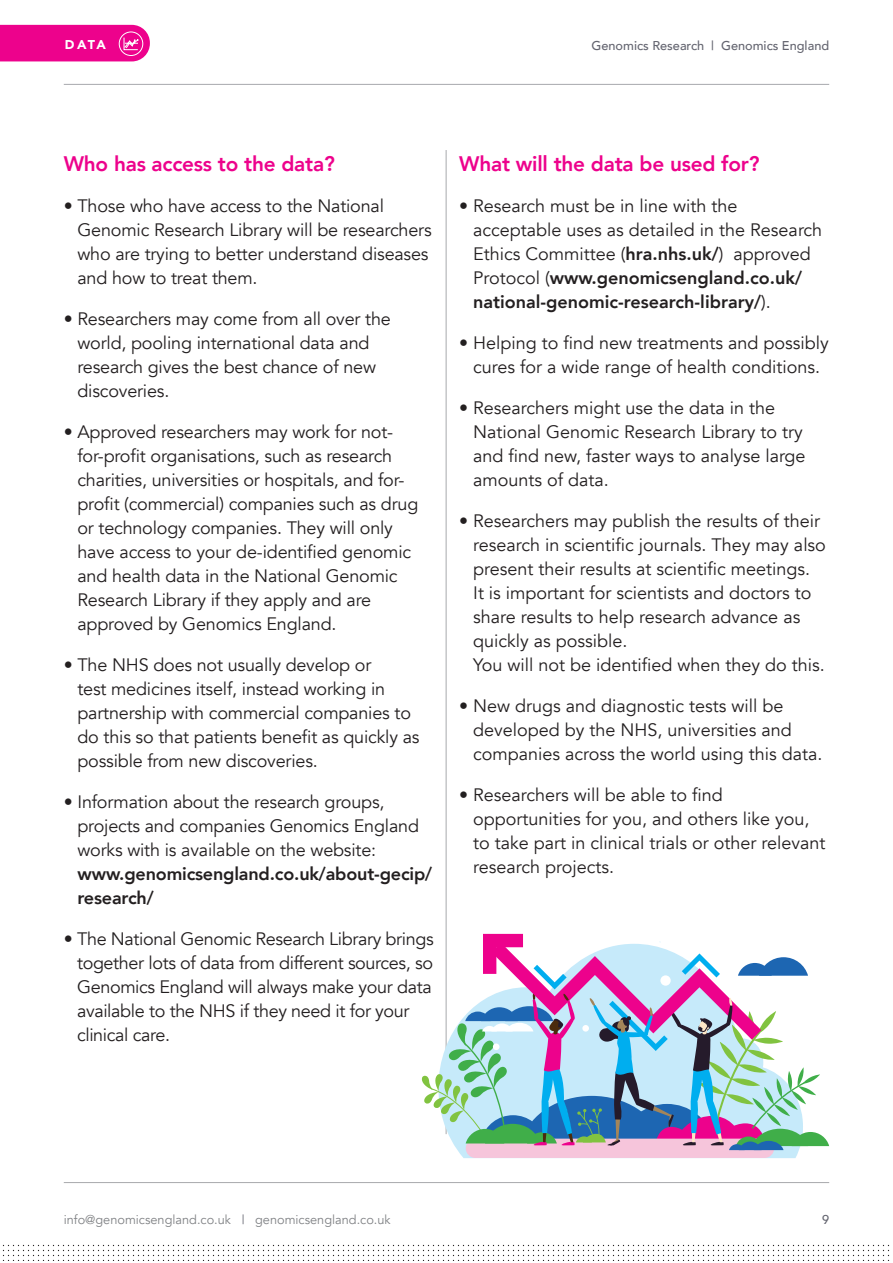
<style>
.page{position:relative;width:893px;height:1263px;background:#fff}
.page>*{position:absolute;margin:0;border:0;box-sizing:border-box;transform-origin:0 0}
.t1{font:800 21px "Avenir";letter-spacing:-.01em;color:#ed028c}
.t2{font:18px/24px "Avenir";letter-spacing:-.01em;color:#231f20}
.t3{font:12.75px "Avenir";color:#808285}
.t4{font:500 12.75px "Avenir";color:#646570}
.t5{font:900 12.75px "Avenir";color:#fff}
.s1{font-weight:800}
.s2{color:#646570}
</style>
<div class="page">
<hr style="left:64px;top:1182px;width:765px;height:1px;background:#a8a9ad">
<hr style="left:64px;top:84px;width:765px;height:1px;background:#a8a9ad">
<div style="left:3px;top:1242px;width:887px;height:19px;background:linear-gradient(to right,#f7f7f7,#f7f7f7)"></div>
<hr style="left:446px;top:150px;width:1px;height:984px;background:#a8a9ad">
<div style="left:466px;top:1138px;width:308px;height:20px;background:#f6c5db;border-radius:10px"></div>
<svg style="left:421px;top:934px;width:408px;height:216px"></svg>
<svg style="left:0;top:25px;width:150px;height:36px;background:#ed0f91"></svg>
<p class="t5" style="left:65px;top:33px;width:43px">DATA</p>
<p class="t4" style="left:591px;top:34px;width:239px">Genomics Research | Genomics England</p>
<p class="t1" style="left:64px;top:147px;width:272px">Who has access to the data?</p>
<p class="t2" style="left:77px;top:194px;width:356px;text-indent:-14px">• Those who have access to the National Genomic Research Library will be researchers who are trying to better understand diseases and how to treat them.</p>
<p class="t2" style="left:77px;top:307px;width:315px;text-indent:-14px">• Researchers may come from all over the world, pooling international data and research gives the best chance of new discoveries.</p>
<p class="t2" style="left:77px;top:420px;width:342px;text-indent:-14px">• Approved researchers may work for not&shy;for-profit organisations, such as research charities, universities or hospitals, and for&shy;profit (commercial) companies such as drug or technology companies. They will only have access to your de-identified genomic and health data in the National Genomic Research Library if they apply and are approved by Genomics England.</p>
<p class="t2" style="left:77px;top:653px;width:344px;text-indent:-14px">• The NHS does not usually develop or<br>test medicines itself, instead working in partnership with commercial companies to do this so that patients benefit as quickly as possible from new discoveries.</p>
<p class="t2" style="left:77px;top:790px;width:356px;text-indent:-14px">• Information about the research groups, projects and companies Genomics England works with is available on the website: <span class="s1">www.genomicsengland.co.uk/about-gecip/ research/</span></p>
<p class="t2" style="left:77px;top:927px;width:358px;text-indent:-13px">• The National Genomic Research Library brings together lots of data from different sources, so Genomics England will always make your data available to the NHS if they need it for your clinical care.</p>
<p class="t1" style="left:459px;top:147px;width:302px">What will the data be used for?</p>
<p class="t2" style="left:473px;top:194px;width:351px;text-indent:-14px">• Research must be in line with the acceptable uses as detailed in the Research Ethics Committee (<span class="s1">hra.nhs.uk/</span>) approved Protocol (<span class="s1">www.genomicsengland.co.uk/ national-genomic-research-library/</span>).</p>
<p class="t2" style="left:459px;top:331px;width:371px;text-align:center">• Helping to find new treatments and possibly cures for a wide range of health conditions.</p>
<p class="t2" style="left:473px;top:396px;width:334px;text-indent:-14px">• Researchers might use the data in the National Genomic Research Library to try and find new, faster ways to analyse large amounts of data.</p>
<p class="t2" style="left:473px;top:509px;width:354px;text-indent:-14px">• Researchers may publish the results of their research in scientific journals. They may also present their results at scientific meetings.<br>It is important for scientists and doctors to share results to help research advance as quickly as possible.<br>You will not be identified when they do this.</p>
<p class="t2" style="left:473px;top:694px;width:351px;text-indent:-14px">• New drugs and diagnostic tests will be developed by the NHS, universities and companies across the world using this data.</p>
<p class="t2" style="left:473px;top:783px;width:354px;text-indent:-14px">• Researchers will be able to find opportunities for you, and others like you, to take part in clinical trials or other relevant research projects.</p>
<p class="t3" style="left:64px;top:1212px;width:328px">info@genomicsengland.co.uk <span class="s2">|</span> genomicsengland.co.uk</p>
<p class="t4" style="left:822px;top:1209px;width:9px">9</p>
</div>
